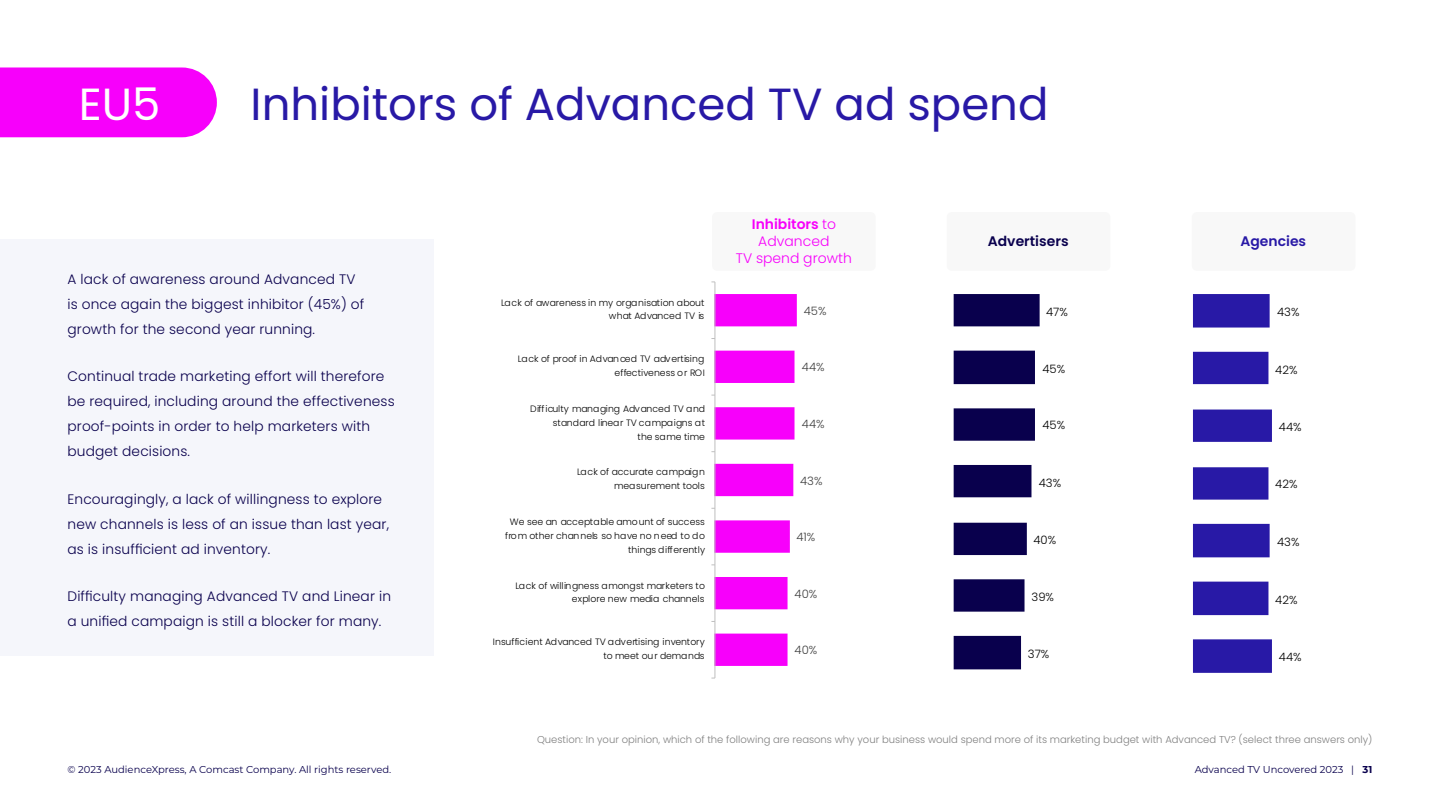
<style>
.page{position:relative;width:1440px;height:810px;background:#fff}
.page>*{position:absolute;margin:0;border:0;box-sizing:border-box;transform-origin:0 0}
.Heading{font:45px "Poppins";color:#2819a6}
.Heading-2{font:45px "Poppins";color:#fff}
.t1{font:300 13.88px/16.8px "Poppins";color:#f700fb;text-align:center}
.t2{font:600 13.88px "Poppins";color:#09004d}
.t3{font:600 13.88px "Poppins";color:#2819a6}
.t4{font:300 13.75px/25px "Poppins";letter-spacing:.01em;color:#09004d}
.t5{font:300 11.5px "Poppins";color:#000}
.t6{font:300 11.5px "Poppins";color:#404040}
.Source{font:300 10px "Poppins";color:#808080}
.t7{font:10px "Montserrat";color:#09004d}
.t8{font:300 9.25px/13.9px "Poppins";color:#000;text-align:right}
.s1{font-weight:600}
.s2{font-weight:700}
</style>
<div class="page">
<div style="left:712px;top:212px;width:164px;height:59px;background:#f2f2f2;border-radius:5px"></div>
<div style="left:947px;top:212px;width:163px;height:59px;background:#f2f2f2;border-radius:5px"></div>
<svg style="left:954px;top:294px;width:86px;height:375px"></svg>
<svg style="left:1193px;top:294px;width:79px;height:379px"></svg>
<hr style="left:715px;top:282px;width:1px;height:396px;background:#bfbfbf">
<svg style="left:711px;top:294px;width:86px;height:372px"></svg>
<div style="left:1192px;top:212px;width:163px;height:59px;background:#f2f2f2;border-radius:5px"></div>
<div style="left:0;top:240px;width:434px;height:416px;background:#f5f6fb"></div>
<div style="left:0;top:67px;width:217px;height:70px;background:#f700fb"></div>
<p class="Heading-2" style="left:79px;top:78px;width:83px">EU5</p>
<p class="Heading" style="left:251px;top:78px;width:799px">Inhibitors of Advanced TV ad spend</p>
<p class="t1" style="left:736px;top:216px;width:118px"><span class="s1">Inhibitors</span> to<br>Advanced<br>TV spend growth</p>
<p class="t2" style="left:988px;top:233px;width:82px">Advertisers</p>
<p class="t4" style="left:68px;top:267px;width:298px">A lack of awareness around Advanced TV is once again the biggest inhibitor (45%) of growth for the second year running.</p>
<p class="t4" style="left:68px;top:364px;width:329px">Continual trade marketing effort will therefore be required, including around the effectiveness proof-points in order to help marketers with budget decisions.</p>
<p class="t4" style="left:68px;top:487px;width:323px">Encouragingly, a lack of willingness to explore new channels is less of an issue than last year, as is insufficient ad inventory.</p>
<p class="t4" style="left:68px;top:584px;width:325px">Difficulty managing Advanced TV and Linear in a unified campaign is still a blocker for many.</p>
<p class="t8" style="left:501px;top:295px;width:205px">Lack of awareness in my organisation about what Advanced TV is</p>
<p class="t8" style="left:518px;top:352px;width:189px">Lack of proof in Advanced TV advertising effectiveness or ROI</p>
<p class="t8" style="left:530px;top:402px;width:176px">Difficulty managing Advanced TV and standard linear TV campaigns at<br>the same time</p>
<p class="t8" style="left:577px;top:465px;width:129px">Lack of accurate campaign measurement tools</p>
<p class="t8" style="left:505px;top:515px;width:202px">We see an acceptable amount of success from other channels so have no need to do things differently</p>
<p class="t8" style="left:515px;top:578px;width:191px">Lack of willingness amongst marketers to explore new media channels</p>
<p class="t8" style="left:493px;top:635px;width:213px">Insufficient Advanced TV advertising inventory to meet our demands</p>
<p class="t6" style="left:804px;top:304px;width:24px">45%</p>
<p class="t6" style="left:802px;top:361px;width:24px">44%</p>
<p class="t6" style="left:802px;top:417px;width:24px">44%</p>
<p class="t6" style="left:800px;top:474px;width:24px">43%</p>
<p class="t6" style="left:796px;top:531px;width:20px">41%</p>
<p class="t6" style="left:795px;top:587px;width:24px">40%</p>
<p class="t6" style="left:795px;top:644px;width:24px">40%</p>
<p class="t5" style="left:1046px;top:305px;width:23px">47%</p>
<p class="t5" style="left:1042px;top:362px;width:24px">45%</p>
<p class="t5" style="left:1042px;top:418px;width:24px">45%</p>
<p class="t5" style="left:1039px;top:476px;width:24px">43%</p>
<p class="t5" style="left:1033px;top:533px;width:24px">40%</p>
<p class="t5" style="left:1032px;top:591px;width:24px">39%</p>
<p class="t5" style="left:1028px;top:647px;width:23px">37%</p>
<p class="t3" style="left:1241px;top:233px;width:67px">Agencies</p>
<p class="t5" style="left:1277px;top:305px;width:24px">43%</p>
<p class="t5" style="left:1275px;top:363px;width:24px">42%</p>
<p class="t5" style="left:1279px;top:421px;width:24px">44%</p>
<p class="t5" style="left:1275px;top:477px;width:24px">42%</p>
<p class="t5" style="left:1277px;top:535px;width:24px">43%</p>
<p class="t5" style="left:1275px;top:593px;width:24px">42%</p>
<p class="t5" style="left:1279px;top:651px;width:24px">44%</p>
<p class="Source" style="left:537px;top:733px;width:837px">Question: In your opinion, which of the following are reasons why your business would spend more of its marketing budget with Advanced TV? (select three answers only)</p>
<p class="t7" style="left:68px;top:763px;width:325px">© 2023 AudienceXpress, A Comcast Company. All rights reserved.</p>
<p class="t7" style="left:1195px;top:763px;width:179px">Advanced TV Uncovered 2023 | <span class="s2">31</span></p>
</div>
